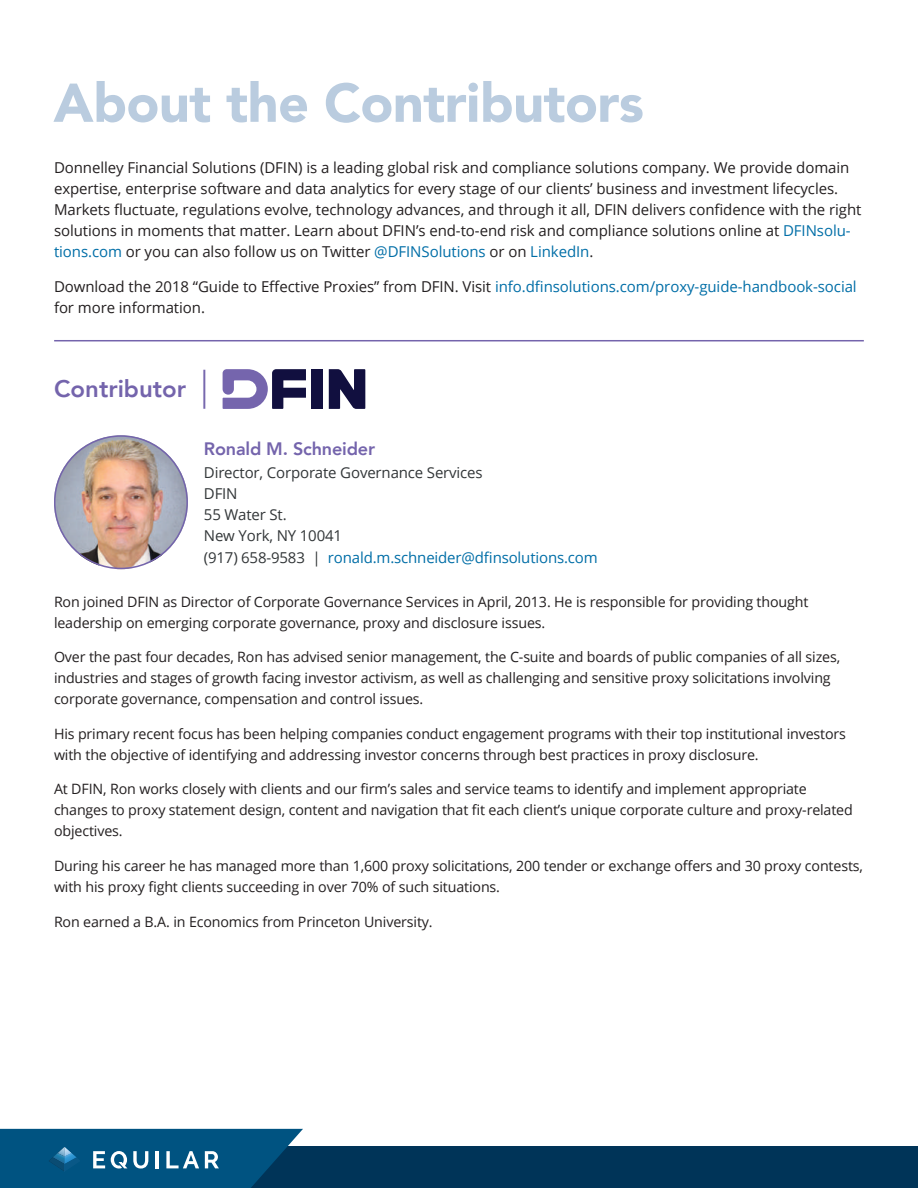
<style>
.page{position:relative;width:918px;height:1188px;background:#fff}
.page>*{position:absolute;margin:0;border:0;box-sizing:border-box;transform-origin:0 0}
.t1{font:900 54px "Avenir LT Com";letter-spacing:-.01em;color:#baccdf}
.t2{font:800 24px "Avenir LT Com";color:#7464ac}
.t3{font:800 18px "Avenir LT Com";letter-spacing:-.01em;color:#7464ac}
.t4{font:15px/21px "Open Sans";letter-spacing:-.005em;color:#231f20}
.t5{font:15px/21px "Open Sans";letter-spacing:-.01em;color:#323638}
.t6{font:15px "Open Sans";letter-spacing:-.01em;color:#006ea7}
.t7{font:14.25px/21px "Open Sans";letter-spacing:-.01em;color:#231f20}
.s1{color:#006ea7}
.s2{font-weight:300;font-size:39px}
.s3{color:#323638}
</style>
<div class="page">
<div style="left:0;top:1146px;width:918px;height:42px;background:#003458"></div>
<svg style="left:0;top:1129px;width:303px;height:59px;background:#0d5984"></svg>
<hr style="left:156px;top:1151px;width:3px;height:17px;background:#fff">
<div style="left:312px;top:369px;width:11px;height:40px;background:#110f3f"></div>
<svg style="left:329px;top:369px;width:36px;height:40px"></svg>
<svg style="left:223px;top:369px;width:83px;height:40px"></svg>
<hr style="left:54px;top:340px;width:810px;height:1px;background:#7464ac">
<img style="left:54px;top:435px;width:134px;height:134px;border-radius:67px">
<h1 class="t1" style="left:54px;top:70px;width:592px">About the Contributors</h1>
<p class="t4" style="left:54px;top:157px;width:809px">Donnelley Financial Solutions (DFIN) is a leading global risk and compliance solutions company. We provide domain expertise, enterprise software and data analytics for every stage of our clients’ business and investment lifecycles.<br>Markets fluctuate, regulations evolve, technology advances, and through it all, DFIN delivers confidence with the right solutions in moments that matter. Learn about DFIN’s end-to-end risk and compliance solutions online at <span class="s1">DFINsolu&shy;tions.com</span> or you can also follow us on Twitter <span class="s1">@DFINSolutions</span> or on <span class="s1">LinkedIn</span>.</p>
<p class="t4" style="left:54px;top:276px;width:804px">Download the 2018 “Guide to Effective Proxies” from DFIN. Visit <span class="s1">info.dfinsolutions.com/proxy-guide-handbook-social </span>for more information.</p>
<h2 class="t2" style="left:54px;top:375px;width:156px">Contributor <span class="s2">|</span></h2>
<p class="t3" style="left:204px;top:438px;width:173px">Ronald M. Schneider</p>
<p class="t5" style="left:204px;top:462px;width:280px">Director, Corporate Governance Services<br>DFIN<br>55 Water St.<br>New York, NY 10041</p>
<p class="t6" style="left:204px;top:548px;width:395px"><span class="s3">(917) 658-9583 |</span> ronald.m.schneider@dfinsolutions.com</p>
<p class="t7" style="left:54px;top:591px;width:756px">Ron joined DFIN as Director of Corporate Governance Services in April, 2013. He is responsible for providing thought leadership on emerging corporate governance, proxy and disclosure issues.</p>
<p class="t7" style="left:54px;top:646px;width:788px">Over the past four decades, Ron has advised senior management, the C-suite and boards of public companies of all sizes, industries and stages of growth facing investor activism, as well as challenging and sensitive proxy solicitations involving corporate governance, compensation and control issues.</p>
<p class="t7" style="left:54px;top:723px;width:794px">His primary recent focus has been helping companies conduct engagement programs with their top institutional investors with the objective of identifying and addressing investor concerns through best practices in proxy disclosure.</p>
<p class="t7" style="left:54px;top:778px;width:800px">At DFIN, Ron works closely with clients and our firm’s sales and service teams to identify and implement appropriate changes to proxy statement design, content and navigation that fit each client’s unique corporate culture and proxy-related objectives.</p>
<p class="t7" style="left:54px;top:855px;width:811px">During his career he has managed more than 1,600 proxy solicitations, 200 tender or exchange offers and 30 proxy contests, with his proxy fight clients succeeding in over 70% of such situations.</p>
<p class="t7" style="left:54px;top:910px;width:380px">Ron earned a B.A. in Economics from Princeton University.</p>
</div>
